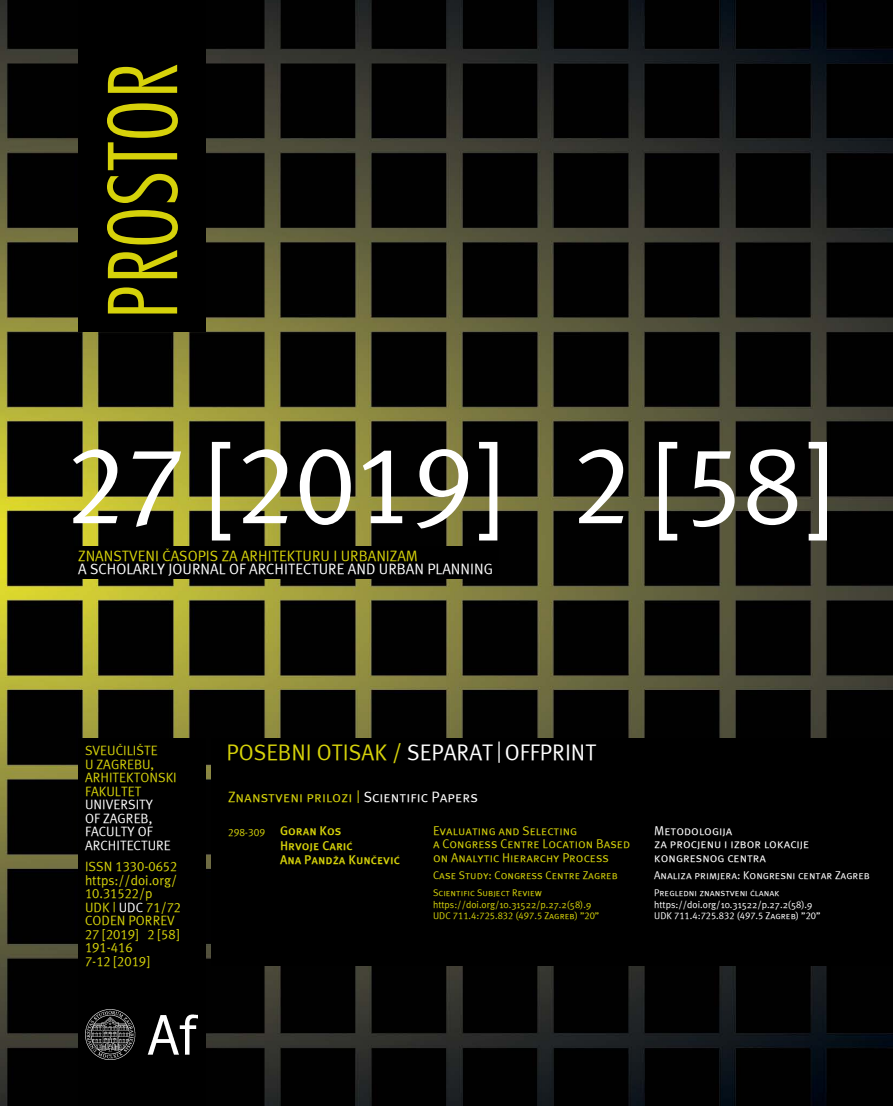
<style>
.page{position:relative;width:893px;height:1106px;background:#fff}
.page>*{position:absolute;margin:0;border:0;box-sizing:border-box;transform-origin:0 0}
.t1{font:111px "Meta Caps";letter-spacing:-.005em;color:#fff}
.t2{font:300 condensed 97.2px "A Futura";color:#d6d20a}
.t3{font:22.5px "Meta Caps";color:#fff}
.t4{font:15px "Meta Caps";color:#d6d20a}
.t5{font:15px "Meta Caps";color:#fff}
.t6{font:13.5px/13.5px "Meta Caps";color:#d6d20a}
.t7{font:13.5px/13.5px "Meta Caps";color:#fff}
.t8{font:13.5px "Meta";color:#d6d20a}
.t9{font:12.75px/13.5px "Meta Caps";color:#d6d20a}
.t10{font:12.75px/13.5px "Meta Caps";color:#fff}
.t11{font:500 12.75px/14.2px "Meta Caps";color:#d6d20a}
.t12{font:11.25px "Meta Caps";color:#fff}
.t13{font:11.25px "Meta Caps";color:#d6d20a}
.t14{font:9.75px "Meta Caps";color:#fff}
.t15{font:9.75px "Meta Caps";color:#d6d20a}
.t16{font:9.75px "Meta";color:#d6d20a}
.t17{font:9.75px "Meta";color:#fff}
.s1{font-family:"Meta"}
.s2{color:#fff}
.s3{color:#d6d20a}
.s4{font-weight:400;font-size:10.5px}
</style>
<div class="page">
<img style="left:0;top:0;width:893px;height:1106px">
<div style="left:74px;top:546px;width:424px;height:32px;background:#000"></div>
<div style="left:79px;top:0;width:127px;height:332px;background:#000"></div>
<div style="left:79px;top:739px;width:127px;height:367px;background:#000"></div>
<img style="left:85px;top:1009px;width:113px;height:50px">
<div style="left:212px;top:739px;width:681px;height:34px;background:#000"></div>
<hr style="left:498px;top:741px;width:2px;height:21px;background:#fff">
<div style="left:212px;top:771px;width:681px;height:194px;background:#000"></div>
<svg style="left:358px;top:790px;width:1px;height:13px"></svg>
<h2 class="t2" style="left:84px;top:320px;width:259px;rotate:-90deg">PROSTOR</h2>
<h1 class="t1" style="left:67px;top:413px;width:765px">27 [2019] 2 [58]</h1>
<p class="t4" style="left:78px;top:546px;width:341px">ZNANSTVENI ÈASOPIS ZA ARHITEKTURU I URBANIZAM</p>
<p class="t5" style="left:78px;top:559px;width:416px">A SCHOLARLY JOURNAL OF ARCHITECTURE AND URBAN PLANNING</p>
<p class="t6" style="left:85px;top:743px;width:93px">SVEUÈILIŠTE<br>U ZAGREBU,<br>ARHITEKTONSKI<br>FAKULTET</p>
<p class="t7" style="left:85px;top:797px;width:87px">UNIVERSITY<br>OF ZAGREB,<br>FACULTY OF<br>ARCHITECTURE</p>
<p class="t6" style="left:85px;top:859px;width:94px">ISSN 1330-0652</p>
<p class="t8" style="left:85px;top:871px;width:94px">https://doi.org/</p>
<p class="t6" style="left:85px;top:886px;width:98px">10.31522<span class="s1">/p<br></span>UDK | <span class="s2">UDC</span> 71/72<br>CODEN PORREV<br>27 [2019] 2 [58]<br>191-416<br>7-12 [2019]</p>
<h3 class="t3" style="left:226px;top:738px;width:372px"><span class="s3">POSEBNI OTISAK /</span> SEPARAT OFFPRINT</h3>
<p class="t4" style="left:228px;top:787px;width:251px">Znanstveni prilozi <span class="s2">Scientific Papers</span></p>
<p class="t11" style="left:280px;top:823px;width:121px;text-indent:-52px"><span class="s4">298-309</span> Goran Kos<br>Hrvoje Carić<br>Ana Pandža Kunčević</p>
<p class="t9" style="left:433px;top:823px;width:199px">Evaluating and Selecting<br>a Congress Centre Location Based on Analytic Hierarchy Process</p>
<p class="t13" style="left:433px;top:867px;width:186px">Case Study: Congress Centre Zagreb</p>
<p class="t15" style="left:433px;top:886px;width:110px">Scientific Subject Review</p>
<p class="t16" style="left:433px;top:898px;width:160px">https://doi.org/10.31522/p.27.2(58).9</p>
<p class="t15" style="left:433px;top:909px;width:168px">UDC 711.4:725.832 (497.5 Zagreb) ”20”</p>
<p class="t10" style="left:654px;top:823px;width:157px">Metodologija<br>za procjenu i izbor lokacije kongresnog centra</p>
<p class="t12" style="left:654px;top:867px;width:217px">Analiza primjera: Kongresni centar Zagreb</p>
<p class="t14" style="left:654px;top:886px;width:127px">Pregledni znanstveni članak</p>
<p class="t17" style="left:654px;top:898px;width:160px">https://doi.org/10.31522/p.27.2(58).9</p>
<p class="t14" style="left:654px;top:909px;width:168px">UDK 711.4:725.832 (497.5 Zagreb) ”20”</p>
</div>
